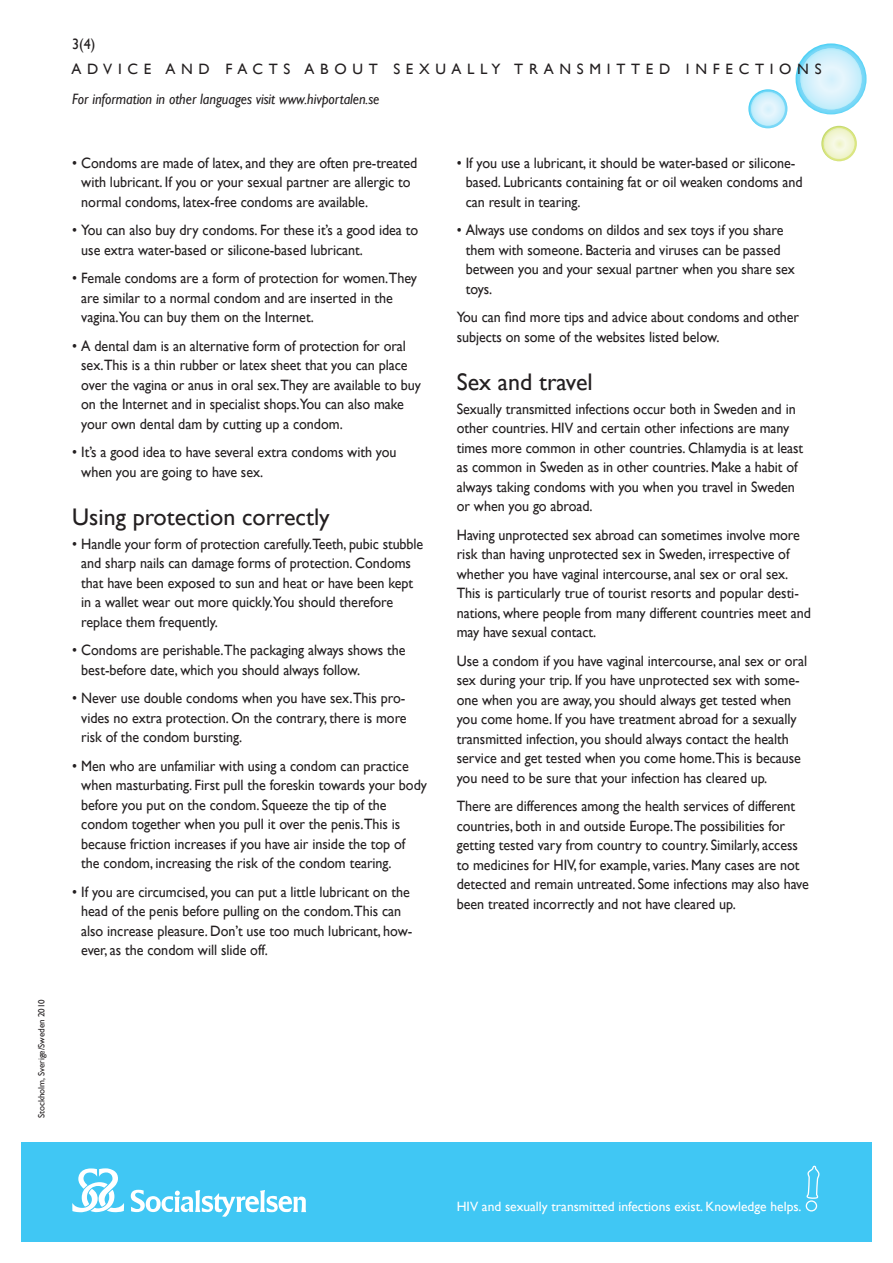
<style>
.page{position:relative;width:893px;height:1263px;background:#fff}
.page>*{position:absolute;margin:0;border:0;box-sizing:border-box;transform-origin:0 0}
.t1{font:24px "Gill Sans";color:#231f20}
.t2{font:15px/19.5px "Gill Sans";letter-spacing:-.005em;color:#231f20;scale:.94 1}
.t3{font:italic 15px "Gill Sans";letter-spacing:-.005em;color:#231f20;scale:.94 1}
.t4{font:15px "Gill Sans";letter-spacing:-.005em;color:#231f20}
.t5{font:13.5px "Gill Sans";color:#fff}
.t6{font:9px "Gill Sans";color:#231f20}
</style>
<div class="page">
<svg style="left:821px;top:126px;width:36px;height:35px"></svg>
<svg style="left:795px;top:43px;width:71px;height:71px"></svg>
<svg style="left:748px;top:89px;width:39px;height:39px"></svg>
<div style="left:21px;top:1142px;width:851px;height:100px;background:#40c7f4"></div>
<svg style="left:72px;top:1168px;width:234px;height:49px"></svg>
<svg style="left:806px;top:1166px;width:13px;height:45px"></svg>
<p class="t6" style="left:36px;top:1118px;width:121px;rotate:-90deg">Stockholm, Sverige/Sweden 2010</p>
<p class="t2" style="left:72px;top:34px;width:26px">3(4)</p>
<p class="t4" style="left:71px;top:60px;width:15px">advice</p>
<p class="t4" style="left:165px;top:60px;width:42px">a nd</p>
<p class="t4" style="left:225px;top:60px;width:14px">facts</p>
<p class="t4" style="left:304px;top:60px;width:16px">about</p>
<p class="t4" style="left:393px;top:60px;width:56px">se xua</p>
<p class="t4" style="left:467px;top:60px;width:125px">lly t ra nsmitted</p>
<p class="t4" style="left:686px;top:60px;width:41px">infectio</p>
<p class="t4" style="left:797px;top:60px;width:25px">n s</p>
<p class="t3" style="left:72px;top:90px;width:328px">For information in other languages visit www.hivportalen.se</p>
<p class="t2" style="left:81px;top:153px;width:359px;text-indent:-9px">• Condoms are made of latex, and they are often pre-treated with lubricant. If you or your sexual partner are allergic to normal condoms, latex-free condoms are available.</p>
<p class="t2" style="left:81px;top:221px;width:360px;text-indent:-9px">• You can also buy dry condoms. For these it’s a good idea to use extra water-based or silicone-based lubricant.</p>
<p class="t2" style="left:81px;top:269px;width:359px;text-indent:-9px">• Female condoms are a form of protection for women.They are similar to a normal condom and are inserted in the vagina.You can buy them on the Internet.</p>
<p class="t2" style="left:81px;top:336px;width:363px;text-indent:-9px">• A dental dam is an alternative form of protection for oral sex.This is a thin rubber or latex sheet that you can place over the vagina or anus in oral sex.They are available to buy on the Internet and in specialist shops.You can also make your own dental dam by cutting up a condom.</p>
<p class="t2" style="left:81px;top:443px;width:337px;text-indent:-9px">• It’s a good idea to have several extra condoms with you when you are going to have sex.</p>
<h1 class="t1" style="left:72px;top:503px;width:259px">Using protection correctly</h1>
<p class="t2" style="left:81px;top:534px;width:365px;text-indent:-9px">• Handle your form of protection carefully.Teeth, pubic stubble and sharp nails can damage forms of protection. Condoms that have been exposed to sun and heat or have been kept in a wallet wear out more quickly.You should therefore replace them frequently.</p>
<p class="t2" style="left:81px;top:641px;width:346px;text-indent:-9px">• Condoms are perishable.The packaging always shows the best-before date, which you should always follow.</p>
<p class="t2" style="left:81px;top:689px;width:348px;text-align:justify;text-indent:-9px">• Never use double condoms when you have sex.This pro&shy;vides no extra protection. On the contrary, there is more risk of the condom bursting.</p>
<p class="t2" style="left:81px;top:756px;width:369px;text-indent:-9px">• Men who are unfamiliar with using a condom can practice when masturbating. First pull the foreskin towards your body before you put on the condom. Squeeze the tip of the condom together when you pull it over the penis.This is because friction increases if you have air inside the top of the condom, increasing the risk of the condom tearing.</p>
<p class="t2" style="left:81px;top:882px;width:354px;text-indent:-9px">• If you are circumcised, you can put a little lubricant on the head of the penis before pulling on the condom.This can also increase pleasure. Don’t use too much lubricant, how&shy;ever, as the condom will slide off.</p>
<p class="t2" style="left:466px;top:153px;width:360px;text-indent:-9px">• If you use a lubricant, it should be water-based or silicone&shy;based. Lubricants containing fat or oil weaken condoms and can result in tearing.</p>
<p class="t2" style="left:466px;top:221px;width:352px;text-indent:-9px">• Always use condoms on dildos and sex toys if you share them with someone. Bacteria and viruses can be passed between you and your sexual partner when you share sex toys.</p>
<p class="t2" style="left:457px;top:308px;width:366px">You can find more tips and advice about condoms and other subjects on some of the websites listed below.</p>
<h1 class="t1" style="left:457px;top:368px;width:137px">Sex and travel</h1>
<p class="t2" style="left:457px;top:399px;width:370px">Sexually transmitted infections occur both in Sweden and in other countries. HIV and certain other infections are many times more common in other countries. Chlamydia is at least as common in Sweden as in other countries. Make a habit of always taking condoms with you when you travel in Sweden or when you go abroad.</p>
<p class="t2" style="left:457px;top:525px;width:378px">Having unprotected sex abroad can sometimes involve more risk than having unprotected sex in Sweden, irrespective of whether you have vaginal intercourse, anal sex or oral sex.<br>This is particularly true of tourist resorts and popular desti&shy;nations, where people from many different countries meet and may have sexual contact.</p>
<p class="t2" style="left:457px;top:651px;width:374px">Use a condom if you have vaginal intercourse, anal sex or oral sex during your trip. If you have unprotected sex with some&shy;one when you are away, you should always get tested when you come home. If you have treatment abroad for a sexually transmitted infection, you should always contact the health service and get tested when you come home.This is because you need to be sure that your infection has cleared up.</p>
<p class="t2" style="left:457px;top:797px;width:376px">There are differences among the health services of different countries, both in and outside Europe.The possibilities for getting tested vary from country to country. Similarly, access to medicines for HIV, for example, varies. Many cases are not detected and remain untreated. Some infections may also have been treated incorrectly and not have cleared up.</p>
<p class="t5" style="left:457px;top:1198px;width:346px">HIV and sexually transmitted infections exist. Knowledge helps.</p>
</div>
